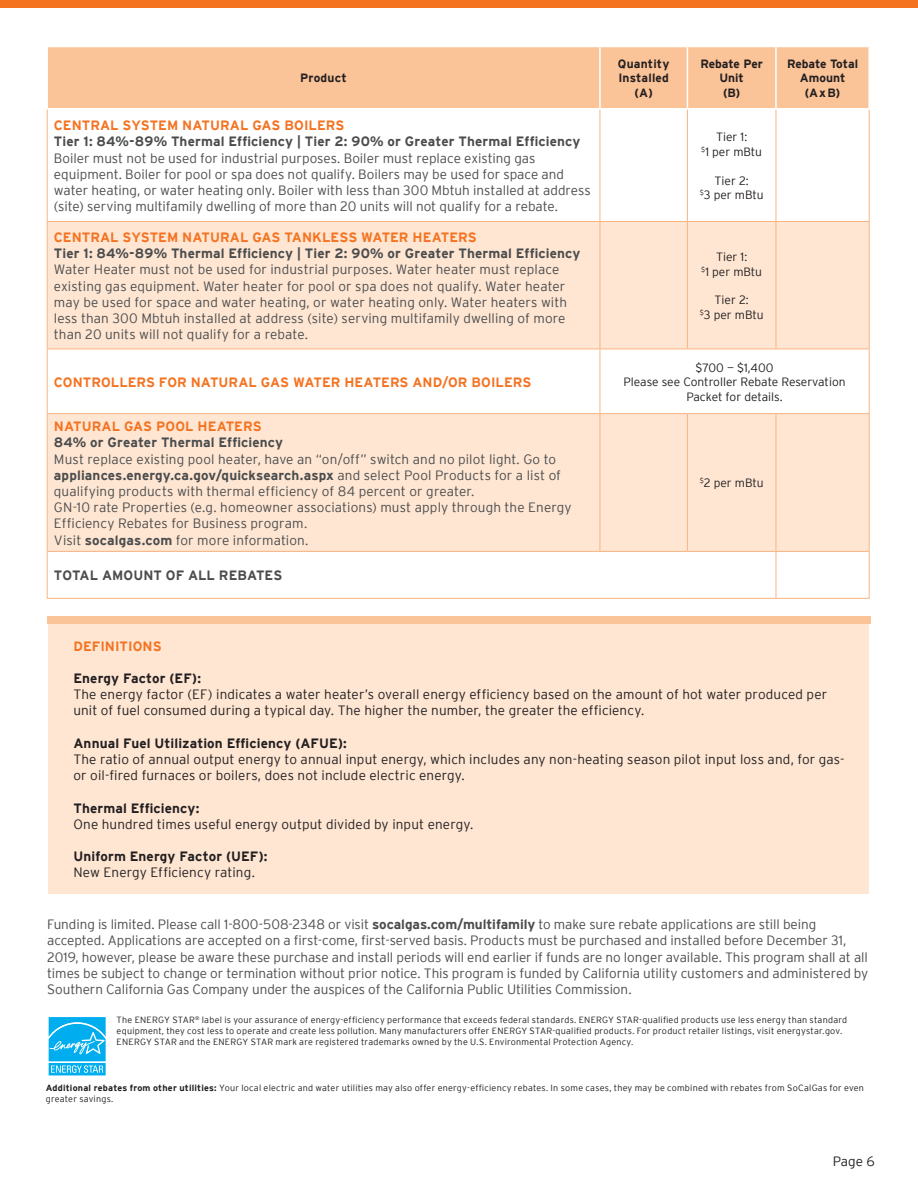
<style>
.page{position:relative;width:918px;height:1188px;background:#fff}
.page>*{position:absolute;margin:0;border:0;box-sizing:border-box;transform-origin:0 0}
.t1{font:300 13.5px/16.2px "Interstate";color:#4b4c4d}
.t2{font:300 13.5px/16.2px "Interstate";letter-spacing:.01em;color:#231f20}
.t3{font:700 13.5px "Interstate";letter-spacing:.01em;color:#4b4c4d}
.t4{font:700 13.5px "Interstate";color:#f47321}
.t5{font:700 13.5px "Interstate";letter-spacing:.01em;color:#231f20}
.t6{font:300 12px/14.4px "Interstate";color:#231f20;text-align:center}
.t7{font:700 12px/14.4px "Interstate";color:#231f20;text-align:center}
.t8{font:300 9px/10.8px "Interstate";letter-spacing:.025em;color:#231f20}
.s1{font-weight:700}
</style>
<div class="page">
<div style="left:48px;top:47px;width:820px;height:61px;background:#fbc398"></div>
<svg style="left:48px;top:222px;width:821px;height:329px;fill:#fee6d3"></svg>
<hr style="left:600px;top:110px;width:1px;height:111px;background:#fab482">
<hr style="left:687px;top:110px;width:1px;height:111px;background:#fab482">
<hr style="left:776px;top:110px;width:1px;height:111px;background:#fab482">
<hr style="left:600px;top:222px;width:1px;height:127px;background:#fab482">
<hr style="left:687px;top:222px;width:1px;height:127px;background:#fab482">
<hr style="left:776px;top:222px;width:1px;height:127px;background:#fab482">
<hr style="left:600px;top:349px;width:1px;height:64px;background:#fab482">
<hr style="left:600px;top:414px;width:1px;height:137px;background:#fab482">
<hr style="left:687px;top:414px;width:1px;height:137px;background:#fab482">
<hr style="left:776px;top:414px;width:1px;height:137px;background:#fab482">
<hr style="left:776px;top:552px;width:1px;height:46px;background:#fab482">
<hr style="left:47px;top:221px;width:553px;height:1px;background:#fab482">
<hr style="left:600px;top:221px;width:87px;height:1px;background:#fab482">
<hr style="left:687px;top:221px;width:89px;height:1px;background:#fab482">
<hr style="left:776px;top:221px;width:94px;height:1px;background:#fab482">
<hr style="left:47px;top:349px;width:553px;height:1px;background:#fab482">
<hr style="left:600px;top:349px;width:87px;height:1px;background:#fab482">
<hr style="left:687px;top:349px;width:89px;height:1px;background:#fab482">
<hr style="left:776px;top:349px;width:94px;height:1px;background:#fab482">
<hr style="left:47px;top:413px;width:553px;height:1px;background:#fab482">
<hr style="left:600px;top:413px;width:87px;height:1px;background:#fab482">
<hr style="left:687px;top:413px;width:89px;height:1px;background:#fab482">
<hr style="left:776px;top:413px;width:94px;height:1px;background:#fab482">
<hr style="left:47px;top:551px;width:553px;height:1px;background:#fab482">
<hr style="left:600px;top:551px;width:87px;height:1px;background:#fab482">
<hr style="left:687px;top:551px;width:89px;height:1px;background:#fab482">
<hr style="left:776px;top:551px;width:94px;height:1px;background:#fab482">
<hr style="left:47px;top:598px;width:553px;height:1px;background:#fab482">
<hr style="left:600px;top:598px;width:87px;height:1px;background:#fab482">
<hr style="left:687px;top:598px;width:89px;height:1px;background:#fab482">
<hr style="left:776px;top:598px;width:94px;height:1px;background:#fab482">
<hr style="left:47px;top:110px;width:1px;height:111px;background:#fab482">
<hr style="left:869px;top:110px;width:1px;height:111px;background:#fab482">
<hr style="left:47px;top:222px;width:1px;height:127px;background:#fab482">
<hr style="left:869px;top:222px;width:1px;height:127px;background:#fab482">
<hr style="left:47px;top:349px;width:1px;height:64px;background:#fab482">
<hr style="left:869px;top:349px;width:1px;height:64px;background:#fab482">
<hr style="left:47px;top:414px;width:1px;height:137px;background:#fab482">
<hr style="left:869px;top:414px;width:1px;height:137px;background:#fab482">
<hr style="left:47px;top:552px;width:1px;height:46px;background:#fab482">
<hr style="left:869px;top:552px;width:1px;height:46px;background:#fab482">
<hr style="left:599px;top:47px;width:2px;height:61px;background:#fff">
<hr style="left:687px;top:47px;width:1px;height:61px;background:#fff">
<hr style="left:775px;top:47px;width:2px;height:61px;background:#fff">
<div style="left:49px;top:623px;width:820px;height:270px;background:#fee6d3"></div>
<div style="left:47px;top:616px;width:824px;height:8px;background:#fbc398"></div>
<div style="left:0;top:0;width:918px;height:7px;background:#f47321"></div>
<svg style="left:48px;top:1017px;width:58px;height:59px;background:#31bdf1"></svg>
<p class="t7" style="left:300px;top:71px;width:48px">Product</p>
<p class="t4" style="left:54px;top:118px;width:292px">CENTRAL SYSTEM NATURAL GAS BOILERS</p>
<p class="t3" style="left:54px;top:134px;width:528px">Tier 1: 84%-89% Thermal Efficiency | Tier 2: 90% or Greater Thermal Efficiency</p>
<p class="t1" style="left:54px;top:150px;width:538px">Boiler must not be used for industrial purposes. Boiler must replace existing gas equipment. Boiler for pool or spa does not qualify. Boilers may be used for space and water heating, or water heating only. Boiler with less than 300 Mbtuh installed at address (site) serving multifamily dwelling of more than 20 units will not qualify for a rebate.</p>
<p class="t4" style="left:54px;top:230px;width:424px">CENTRAL SYSTEM NATURAL GAS TANKLESS WATER HEATERS</p>
<p class="t3" style="left:54px;top:246px;width:528px">Tier 1: 84%-89% Thermal Efficiency | Tier 2: 90% or Greater Thermal Efficiency</p>
<p class="t1" style="left:54px;top:261px;width:515px">Water Heater must not be used for industrial purposes. Water heater must replace existing gas equipment. Water heater for pool or spa does not qualify. Water heater may be used for space and water heating, or water heating only. Water heaters with less than 300 Mbtuh installed at address (site) serving multifamily dwelling of more than 20 units will not qualify for a rebate.</p>
<p class="t4" style="left:54px;top:374px;width:479px">CONTROLLERS FOR NATURAL GAS WATER HEATERS AND/OR BOILERS</p>
<p class="t4" style="left:54px;top:419px;width:209px">NATURAL GAS POOL HEATERS</p>
<p class="t3" style="left:54px;top:435px;width:231px">84% or Greater Thermal Efficiency</p>
<p class="t1" style="left:54px;top:451px;width:509px">Must replace existing pool heater, have an “on/off” switch and no pilot light. Go to <span class="s1">appliances.energy.ca.gov/quicksearch.aspx</span> and select Pool Products for a list of qualifying products with thermal efficiency of 84 percent or greater.</p>
<p class="t1" style="left:54px;top:499px;width:519px">GN-10 rate Properties (e.g. homeowner associations) must apply through the Energy<br>Efficiency Rebates for Business program.</p>
<p class="t1" style="left:54px;top:532px;width:256px">Visit <span class="s1">socalgas.com</span> for more information.</p>
<p class="t3" style="left:54px;top:568px;width:230px">TOTAL AMOUNT OF ALL REBATES</p>
<p class="t7" style="left:618px;top:57px;width:53px">Quantity<br>Installed (A)</p>
<p class="t7" style="left:700px;top:57px;width:64px">Rebate Per<br>Unit<br>(B)</p>
<p class="t7" style="left:787px;top:57px;width:73px">Rebate Total<br>Amount (AxB)</p>
<p class="t6" style="left:701px;top:130px;width:62px">Tier 1:<br><sup>$</sup>1 per mBtu</p>
<p class="t6" style="left:700px;top:173px;width:65px">Tier 2:<br><sup>$</sup>3 per mBtu</p>
<p class="t6" style="left:701px;top:250px;width:62px">Tier 1:<br><sup>$</sup>1 per mBtu</p>
<p class="t6" style="left:700px;top:293px;width:65px">Tier 2:<br><sup>$</sup>3 per mBtu</p>
<p class="t6" style="left:696px;top:360px;width:79px">$700 — $1,400</p>
<p class="t6" style="left:623px;top:375px;width:224px">Please see Controller Rebate Reservation<br>Packet for details.</p>
<p class="t6" style="left:700px;top:476px;width:65px"><sup>$</sup>2 per mBtu</p>
<h3 class="t4" style="left:73px;top:638px;width:90px">DEFINITIONS</h3>
<p class="t5" style="left:73px;top:671px;width:129px">Energy Factor (EF):</p>
<p class="t2" style="left:73px;top:686px;width:755px">The energy factor (EF) indicates a water heater’s overall energy efficiency based on the amount of hot water produced per unit of fuel consumed during a typical day. The higher the number, the greater the efficiency.</p>
<p class="t5" style="left:73px;top:736px;width:275px">Annual Fuel Utilization Efficiency (AFUE):</p>
<p class="t2" style="left:73px;top:751px;width:772px">The ratio of annual output energy to annual input energy, which includes any non-heating season pilot input loss and, for gas&shy;or oil-fired furnaces or boilers, does not include electric energy.</p>
<p class="t5" style="left:73px;top:800px;width:127px">Thermal Efficiency:</p>
<p class="t2" style="left:73px;top:816px;width:401px">One hundred times useful energy output divided by input energy.</p>
<p class="t5" style="left:73px;top:849px;width:196px">Uniform Energy Factor (UEF):</p>
<p class="t2" style="left:73px;top:865px;width:183px">New Energy Efficiency rating.</p>
<p class="t1" style="left:47px;top:916px;width:823px">Funding is limited. Please call 1-800-508-2348 or visit <span class="s1">socalgas.com/multifamily</span> to make sure rebate applications are still being accepted. Applications are accepted on a first-come, first-served basis. Products must be purchased and installed before December 31, 2019, however, please be aware these purchase and install periods will end earlier if funds are no longer available. This program shall at all times be subject to change or termination without prior notice. This program is funded by California utility customers and administered by Southern California Gas Company under the auspices of the California Public Utilities Commission.</p>
<p class="t8" style="left:117px;top:1015px;width:732px">The ENERGY STAR<sup>®</sup> label is your assurance of energy-efficiency performance that exceeds federal standards. ENERGY STAR-qualified products use less energy than standard equipment, they cost less to operate and create less pollution. Many manufacturers offer ENERGY STAR-qualified products. For product retailer listings, visit energystar.gov.<br>ENERGY STAR and the ENERGY STAR mark are registered trademarks owned by the U.S. Environmental Protection Agency.</p>
<p class="t8" style="left:46px;top:1082px;width:820px"><span class="s1">Additional rebates from other utilities:</span> Your local electric and water utilities may also offer energy-efficiency rebates. In some cases, they may be combined with rebates from SoCalGas for even greater savings.</p>
<p class="t2" style="left:833px;top:1154px;width:43px">Page 6</p>
</div>
